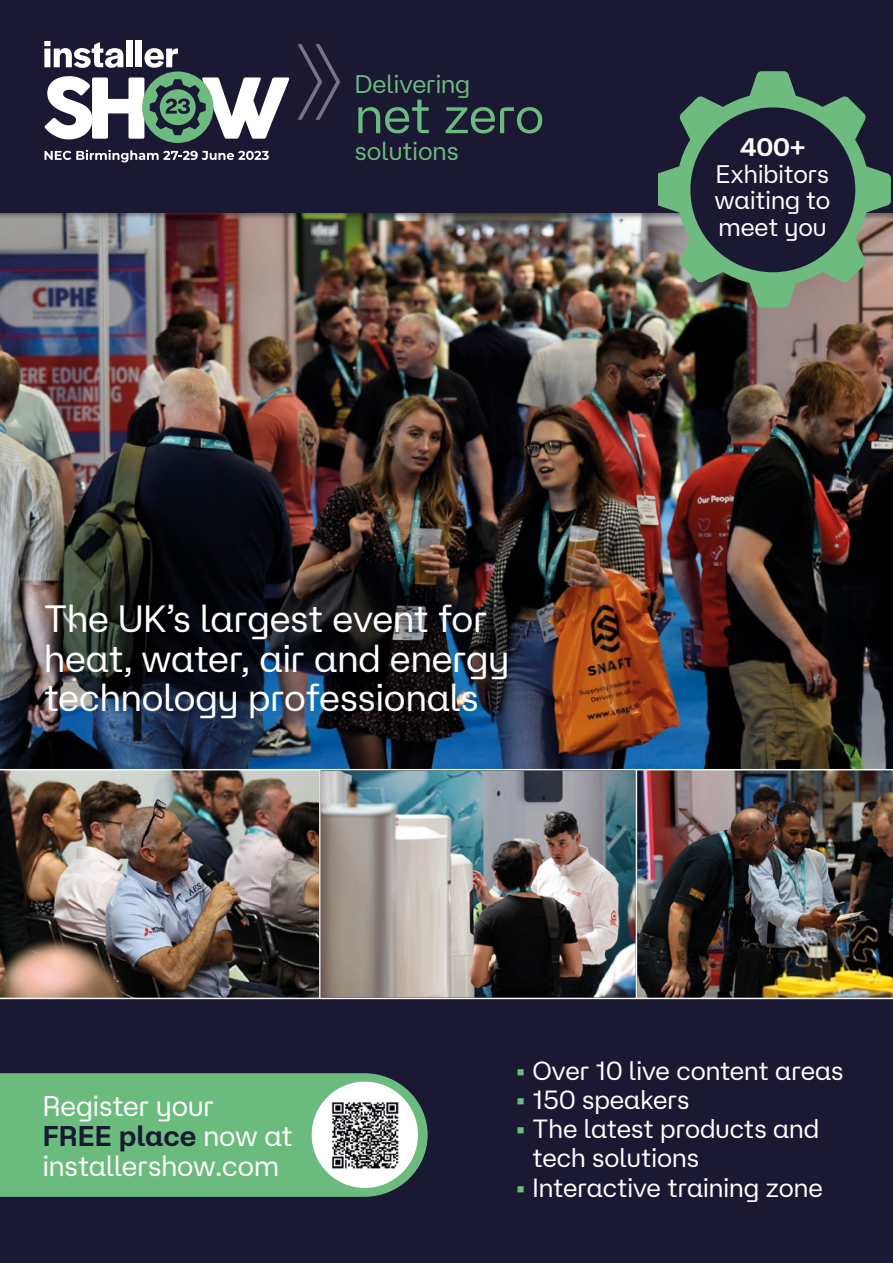
<style>
.page{position:relative;width:893px;height:1263px;background:#fff}
.page>*{position:absolute;margin:0;border:0;box-sizing:border-box;transform-origin:0 0}
.t1{font:51px "At Hauss Aero Retina";letter-spacing:-.005em;color:#6cbb7e}
.t2{font:38.1px/39.5px "At Hauss Aero Retina";color:#fff}
.t3{font:28.5px/29.7px "At Hauss Aero Retina";color:#fff}
.t4{font:26.4px/29.2px "At Hauss Aero Retina";color:#fff}
.t5{font:25.5px "At Hauss Aero Retina";color:#6cbb7e}
.t6{font:25.35px/26.4px "At Hauss Aero Retina";color:#fff;text-align:center}
.s1{font-family:"At Hauss Aero";font-weight:600}
.s2{font-family:"At Hauss Aero";font-weight:600;color:#1a1832}
.s3{color:#6cbb7e}
</style>
<div class="page">
<div style="left:0;top:914px;width:893px;height:349px;background:#1a1832"></div>
<img style="left:0;top:213px;width:893px;height:556px">
<img style="left:0;top:770px;width:893px;height:228px">
<hr style="left:319px;top:770px;width:2px;height:228px;background:#fff">
<hr style="left:636px;top:770px;width:1px;height:228px;background:#fff">
<hr style="left:0;top:998px;width:893px;height:1px;background:#fff">
<div style="left:0;top:0;width:893px;height:213px;background:#1a1832"></div>
<svg style="left:44px;top:41px;width:245px;height:102px"></svg>
<svg style="left:45px;top:150px;width:224px;height:12px"></svg>
<svg style="left:298px;top:44px;width:42px;height:76px"></svg>
<div style="left:0;top:1073px;width:428px;height:124px;background:#6cbb7e"></div>
<div style="left:312px;top:1081px;width:106px;height:107px;background:#fff;border-radius:50%"></div>
<img style="left:331px;top:1102px;width:68px;height:67px">
<svg style="left:659px;top:71px;width:232px;height:237px"></svg>
<div style="left:690px;top:107px;width:165px;height:165px;background:#1a1832;border-radius:50%"></div>
<p class="t5" style="left:355px;top:69px;width:117px">Delivering</p>
<p class="t1" style="left:355px;top:84px;width:191px">net zero</p>
<p class="t5" style="left:355px;top:135px;width:105px">solutions</p>
<p class="t2" style="left:44px;top:599px;width:467px">The UK’s largest event for heat, water, air and energy technology professionals</p>
<p class="t6" style="left:715px;top:134px;width:117px"><span class="s1">400+<br></span>Exhibitors waiting to meet you</p>
<p class="t3" style="left:43px;top:1091px;width:252px">Register your<br><span class="s2">FREE place</span> now at installershow.com</p>
<p class="t4" style="left:516px;top:1055px;width:329px"><span class="s3">•</span> Over 10 live content areas</p>
<p class="t4" style="left:516px;top:1085px;width:175px"><span class="s3">•</span> 150 speakers</p>
<p class="t4" style="left:533px;top:1114px;width:288px;text-indent:-17px"><span class="s3">•</span> The latest products and tech solutions</p>
<p class="t4" style="left:516px;top:1172px;width:308px"><span class="s3">•</span> Interactive training zone</p>
</div>
